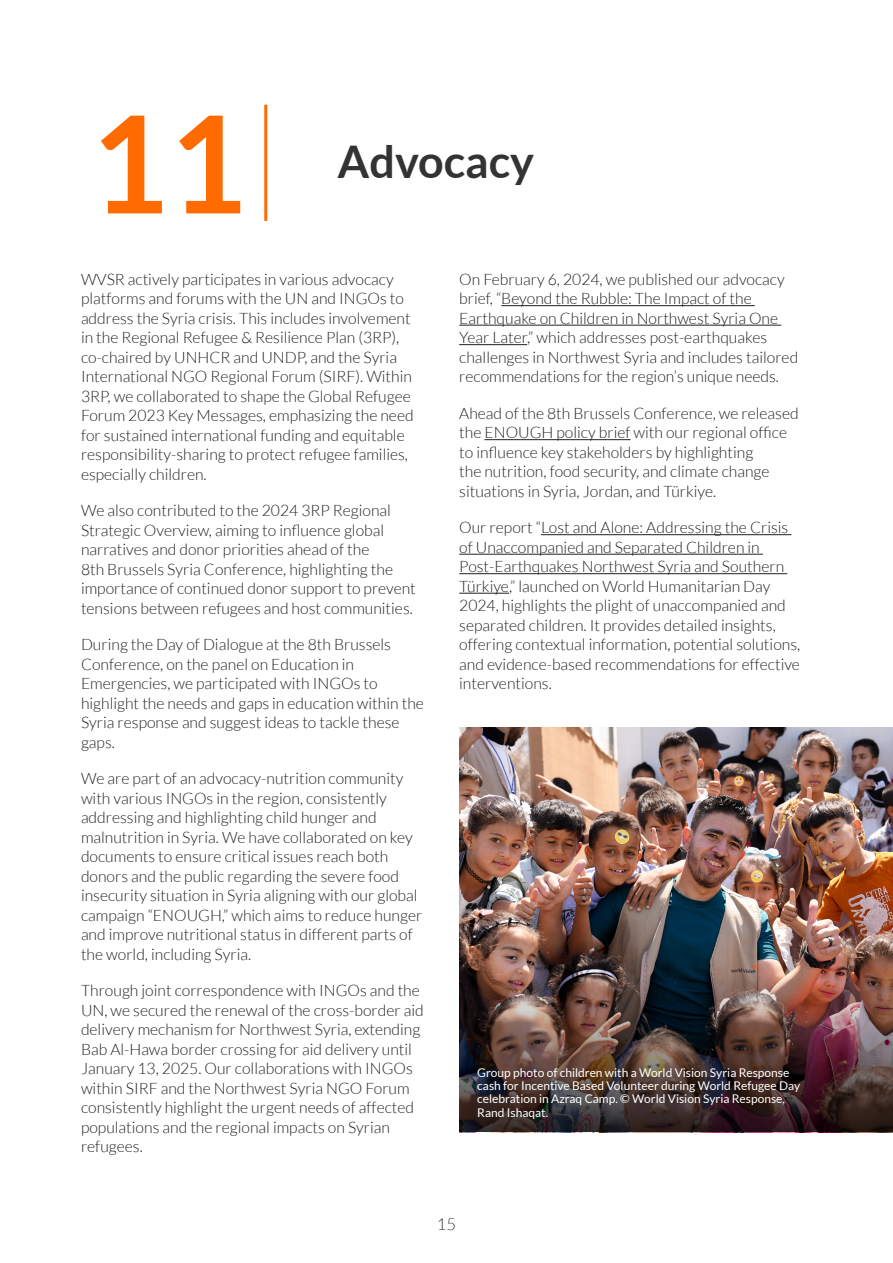
<style>
.page{position:relative;width:893px;height:1263px;background:#fff}
.page>*{position:absolute;margin:0;border:0;box-sizing:border-box;transform-origin:0 0}
.t1{font:700 135px "Lato";color:#ff6b00}
.t2{font:700 45px "Lato";color:#323332}
.t3{font:300 16.5px "Lato";color:#323332}
.t4{font:300 15.75px/19.5px "Lato";color:#231f20}
.t5{font:12px/13.2px "Lato";color:#fff}
</style>
<div class="page">
<img style="left:459px;top:727px;width:434px;height:231px">
<img style="left:459px;top:958px;width:434px;height:174px">
<hr style="left:264px;top:105px;width:3px;height:116px;background:#ff6b00">
<hr style="left:501px;top:305px;width:254px;height:1px;background:#231f20">
<hr style="left:459px;top:325px;width:322px;height:1px;background:#231f20">
<hr style="left:459px;top:344px;width:68px;height:1px;background:#231f20">
<hr style="left:484px;top:439px;width:147px;height:1px;background:#231f20">
<hr style="left:541px;top:534px;width:250px;height:1px;background:#231f20">
<hr style="left:459px;top:554px;width:304px;height:1px;background:#231f20">
<hr style="left:459px;top:573px;width:328px;height:1px;background:#231f20">
<hr style="left:459px;top:593px;width:50px;height:1px;background:#231f20">
<p class="t1" style="left:90px;top:87px;width:158px">11</p>
<p class="t2" style="left:337px;top:136px;width:198px">Advocacy</p>
<p class="t4" style="left:81px;top:269px;width:334px">WVSR actively participates in various advocacy platforms and forums with the UN and INGOs to address the Syria crisis. This includes involvement in the Regional Refugee &amp; Resilience Plan (3RP), co-chaired by UNHCR and UNDP, and the Syria International NGO Regional Forum (SIRF). Within 3RP, we collaborated to shape the Global Refugee Forum 2023 Key Messages, emphasizing the need for sustained international funding and equitable responsibility-sharing to protect refugee families, especially children.</p>
<p class="t4" style="left:81px;top:501px;width:336px">We also contributed to the 2024 3RP Regional Strategic Overview, aiming to influence global narratives and donor priorities ahead of the<br>8th Brussels Syria Conference, highlighting the importance of continued donor support to prevent tensions between refugees and host communities.</p>
<p class="t4" style="left:81px;top:635px;width:344px">During the Day of Dialogue at the 8th Brussels Conference, on the panel on Education in Emergencies, we participated with INGOs to highlight the needs and gaps in education within the Syria response and suggest ideas to tackle these gaps.</p>
<p class="t4" style="left:81px;top:769px;width:343px">We are part of an advocacy-nutrition community with various INGOs in the region, consistently addressing and highlighting child hunger and malnutrition in Syria. We have collaborated on key documents to ensure critical issues reach both donors and the public regarding the severe food insecurity situation in Syria aligning with our global campaign “ENOUGH,” which aims to reduce hunger and improve nutritional status in different parts of the world, including Syria.</p>
<p class="t4" style="left:81px;top:981px;width:344px">Through joint correspondence with INGOs and the UN, we secured the renewal of the cross-border aid delivery mechanism for Northwest Syria, extending Bab Al-Hawa border crossing for aid delivery until January 13, 2025. Our collaborations with INGOs within SIRF and the Northwest Syria NGO Forum consistently highlight the urgent needs of affected populations and the regional impacts on Syrian refugees.</p>
<p class="t4" style="left:459px;top:269px;width:340px">On February 6, 2024, we published our advocacy brief, “Beyond the Rubble: The Impact of the Earthquake on Children in Northwest Syria One Year Later,” which addresses post-earthquakes challenges in Northwest Syria and includes tailored recommendations for the region’s unique needs.</p>
<p class="t4" style="left:459px;top:403px;width:341px">Ahead of the 8th Brussels Conference, we released the ENOUGH policy brief with our regional office to influence key stakeholders by highlighting<br>the nutrition, food security, and climate change situations in Syria, Jordan, and Türkiye.</p>
<p class="t4" style="left:459px;top:518px;width:342px">Our report “Lost and Alone: Addressing the Crisis of Unaccompanied and Separated Children in Post-Earthquakes Northwest Syria and Southern Türkiye,” launched on World Humanitarian Day 2024, highlights the plight of unaccompanied and separated children. It provides detailed insights, offering contextual information, potential solutions, and evidence-based recommendations for effective interventions.</p>
<p class="t5" style="left:477px;top:1066px;width:324px">Group photo of children with a World Vision Syria Response cash for Incentive Based Volunteer during World Refugee Day celebration in Azraq Camp. © World Vision Syria Response, Rand Ishaqat.</p>
<p class="t3" style="left:437px;top:1215px;width:21px">15</p>
</div>
